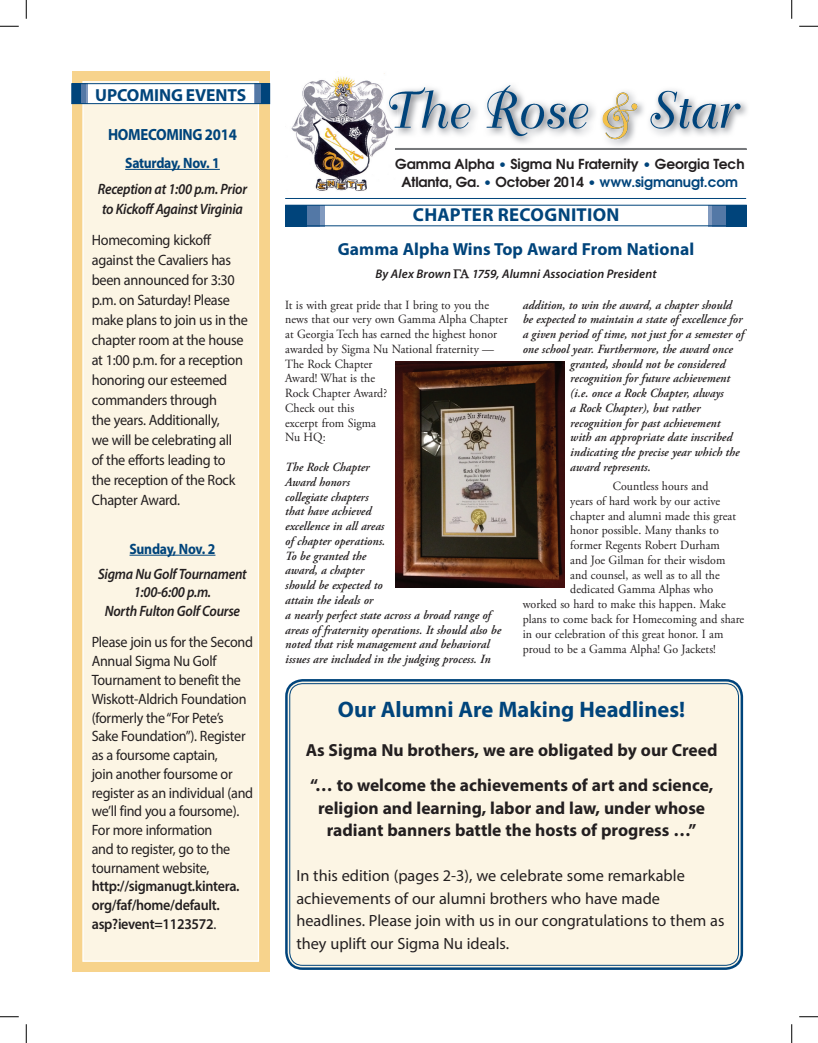
<style>
.page{position:relative;width:818px;height:1043px;background:#fff}
.page>*{position:absolute;margin:0;border:0;box-sizing:border-box;transform-origin:0 0}
.t1{font:700 22.5px "Myriad Pro";color:#00447b}
.t2{font:700 18.75px "Myriad Pro";letter-spacing:.015em;color:#00447b}
.t3{font:700 17.5px/35px "Myriad Pro";color:#231f20}
.t4{font:700 17.5px "Myriad Pro";color:#00447b}
.t5{font:16.25px/22.5px "Myriad Pro";color:#231f20}
.t6{font:700 16.25px "Myriad Pro";letter-spacing:-.02em;color:#00447b;scale:.91 1}
.t7{font:15px/20px "Myriad Pro";letter-spacing:-.02em;color:#231f20;scale:.95 1}
.t8{font:15px/18.8px "Myriad Pro";letter-spacing:-.02em;color:#231f20;scale:.94 1}
.t9{font:italic 600 15px/18.1px "Myriad Pro";letter-spacing:-.02em;color:#231f20;scale:.91 1}
.t10{font:600 15px/18.8px "Myriad Pro";letter-spacing:-.02em;color:#231f20;scale:.94 1}
.t11{font:700 15px "Myriad Pro";letter-spacing:-.02em;color:#00447b;scale:.91 1}
.t12{font:700 13.75px/17.8px "Te X Gyre Adventor";letter-spacing:-.01em;color:#231f20;text-align:center}
.t13{font:italic 600 12.5px/14.8px "Adobe Garamond Pro";letter-spacing:.005em;color:#231f20;scale:.95 1}
.t14{font:12.5px/14.8px "Adobe Garamond Pro";letter-spacing:.005em;color:#231f20;scale:.95 1}
.t15{font:italic 600 12.5px "Myriad Pro";letter-spacing:.01em;color:#231f20}
.s1{font-weight:400}
.s2{color:#00447b}
.s3{font-family:"Greek";font-weight:700;font-style:normal}
</style>
<div class="page">
<img style="left:291px;top:73px;width:107px;height:118px">
<hr style="left:285px;top:198px;width:461px;height:1px;background:#00447b">
<img style="left:386px;top:82px;width:361px;height:66px">
<img style="left:386px;top:86px;width:359px;height:56px">
<img style="left:600px;top:86px;width:40px;height:56px">
<div style="left:72px;top:71px;width:197px;height:900px;background:#f7d38c"></div>
<div style="left:82px;top:81px;width:177px;height:880px;background:#fcf5e4;border:1px solid #fff"></div>
<div style="left:74px;top:83px;width:195px;height:20px;background:#fff"></div>
<div style="left:79px;top:83px;width:9px;height:21px;background:#819abf"></div>
<div style="left:77px;top:83px;width:9px;height:21px;background:#5378a6"></div>
<div style="left:72px;top:83px;width:9px;height:21px;background:#00447b"></div>
<div style="left:253px;top:83px;width:9px;height:21px;background:#819abf"></div>
<div style="left:255px;top:83px;width:9px;height:21px;background:#5378a6"></div>
<div style="left:261px;top:83px;width:9px;height:21px;background:#00447b"></div>
<div style="left:71px;top:83px;width:199px;height:21px;border:1px solid #00447b"></div>
<hr style="left:125px;top:169px;width:95px;height:1px;background:#00447b">
<hr style="left:129px;top:555px;width:86px;height:1px;background:#00447b">
<div style="left:304px;top:205px;width:20px;height:21px;background:#819abf"></div>
<div style="left:300px;top:205px;width:20px;height:21px;background:#5378a6"></div>
<div style="left:285px;top:205px;width:22px;height:21px;background:#00447b"></div>
<div style="left:708px;top:205px;width:20px;height:21px;background:#819abf"></div>
<div style="left:712px;top:205px;width:21px;height:21px;background:#5378a6"></div>
<div style="left:725px;top:205px;width:21px;height:21px;background:#00447b"></div>
<div style="left:285px;top:205px;width:461px;height:21px;border:1px solid #00447b"></div>
<div style="left:288px;top:681px;width:452px;height:286px;background:#fcf5e4;border-radius:15px"></div>
<div style="left:285px;top:679px;width:458px;height:290px;border:2px solid #00447b;border-radius:16px"></div>
<div style="left:289px;top:683px;width:449px;height:282px;border:1px solid #00447b;border-radius:13px"></div>
<img style="left:395px;top:362px;width:169px;height:225px">
<svg style="left:0;top:25px;width:19px;height:2px"></svg>
<svg style="left:799px;top:25px;width:19px;height:2px"></svg>
<svg style="left:0;top:1016px;width:19px;height:1px"></svg>
<svg style="left:799px;top:1016px;width:19px;height:1px"></svg>
<svg style="left:25px;top:0;width:2px;height:19px"></svg>
<svg style="left:25px;top:1024px;width:2px;height:18px"></svg>
<svg style="left:791px;top:0;width:1px;height:19px"></svg>
<svg style="left:791px;top:1024px;width:1px;height:18px"></svg>
<h3 class="t4" style="left:95px;top:83px;width:153px">UPCOMING EVENTS</h3>
<h3 class="t6" style="left:108px;top:124px;width:143px">HOMECOMING 2014</h3>
<p class="t11" style="left:125px;top:153px;width:105px">Saturday, Nov. 1</p>
<p class="t9" style="left:98px;top:178px;width:165px;line-height:20px">Reception at 1:00 p.m. Prior to Kickoff Against Virginia</p>
<p class="t7" style="left:92px;top:230px;width:166px">Homecoming kickoff against the Cavaliers has been announced for 3:30 p.m. on Saturday! Please make plans to join us in the chapter room at the house at 1:00 p.m. for a reception honoring our esteemed commanders through<br>the years. Additionally,<br>we will be celebrating all<br>of the efforts leading to the reception of the Rock<br>Chapter Award.</p>
<p class="t11" style="left:129px;top:539px;width:96px">Sunday, Nov. 2</p>
<p class="t9" style="left:98px;top:565px;width:165px;text-align:center">Sigma Nu Golf Tournament<br>1:00-6:00 p.m.<br>North Fulton Golf Course</p>
<p class="t8" style="left:92px;top:633px;width:173px">Please join us for the Second<br>Annual Sigma Nu Golf<br>Tournament to benefit the<br>Wiskott-Aldrich Foundation (formerly the “For Pete’s<br>Sake Foundation”). Register as a foursome captain,<br>join another foursome or register as an individual (and we’ll find you a foursome).<br>For more information<br>and to register, go to the tournament website,</p>
<p class="t10" style="left:92px;top:876px;width:159px">http://sigmanugt.kintera. org/faf/home/default. asp?ievent=1123572<span class="s1">.</span></p>
<p class="t12" style="left:395px;top:153px;width:351px">Gamma Alpha <span class="s2">•</span> Sigma Nu Fraternity <span class="s2">•</span> Georgia Tech<br>Atlanta, Ga. <span class="s2">•</span> October 2014 <span class="s2">• www.sigmanugt.com</span></p>
<h2 class="t2" style="left:413px;top:203px;width:208px">CHAPTER RECOGNITION</h2>
<h3 class="t4" style="left:337px;top:237px;width:358px">Gamma Alpha Wins Top Award From National</h3>
<p class="t15" style="left:375px;top:266px;width:282px">By Alex Brown <span class="s3">GA</span> 1759, Alumni Association President</p>
<p class="t14" style="left:285px;top:298px;width:236px">It is with great pride that I bring to you the news that our very own Gamma Alpha Chapter at Georgia Tech has earned the highest honor awarded by Sigma Nu National fraternity —<br>The Rock Chapter<br>Award! What is the<br>Rock Chapter Award?<br>Check out this<br>excerpt from Sigma<br>Nu HQ:</p>
<p class="t13" style="left:285px;top:460px;width:229px">The Rock Chapter<br>Award honors<br>collegiate chapters<br>that have achieved<br>excellence in all areas<br>of chapter operations.<br>To be granted the<br>award, a chapter<br>should be expected to<br>attain the ideals or<br>a nearly perfect state across a broad range of areas of fraternity operations. It should also be noted that risk management and behavioral issues are included in the judging process. In</p>
<p class="t13" style="left:522px;top:298px;width:221px">addition, to win the award, a chapter should</p>
<p class="t13" style="left:522px;top:312px;width:233px">be expected to maintain a state of excellence for</p>
<p class="t13" style="left:522px;top:327px;width:234px">a given period of time, not just for a semester of</p>
<p class="t13" style="left:522px;top:342px;width:222px">one school year. Furthermore, the award once</p>
<p class="t13" style="left:570px;top:357px;width:165px">granted, should not be considered</p>
<p class="t13" style="left:570px;top:371px;width:170px">recognition for future achievement</p>
<p class="t13" style="left:570px;top:386px;width:163px">(i.e. once a Rock Chapter, always</p>
<p class="t13" style="left:570px;top:401px;width:138px">a Rock Chapter), but rather</p>
<p class="t13" style="left:570px;top:416px;width:159px">recognition for past achievement</p>
<p class="t13" style="left:570px;top:430px;width:172px">with an appropriate date inscribed</p>
<p class="t13" style="left:570px;top:445px;width:180px">indicating the precise year which the</p>
<p class="t13" style="left:570px;top:460px;width:86px">award represents.</p>
<p class="t14" style="left:612px;top:479px;width:102px">Countless hours and</p>
<p class="t14" style="left:570px;top:494px;width:159px">years of hard work by our active</p>
<p class="t14" style="left:570px;top:509px;width:176px">chapter and alumni made this great</p>
<p class="t14" style="left:570px;top:523px;width:158px">honor possible. Many thanks to</p>
<p class="t14" style="left:570px;top:538px;width:159px">former Regents Robert Durham</p>
<p class="t14" style="left:570px;top:553px;width:165px">and Joe Gilman for their wisdom</p>
<p class="t14" style="left:570px;top:568px;width:159px">and counsel, as well as to all the</p>
<p class="t14" style="left:570px;top:582px;width:152px">dedicated Gamma Alphas who</p>
<p class="t14" style="left:522px;top:597px;width:215px">worked so hard to make this happen. Make</p>
<p class="t14" style="left:522px;top:612px;width:235px">plans to come back for Homecoming and share</p>
<p class="t14" style="left:522px;top:627px;width:213px">in our celebration of this great honor. I am</p>
<p class="t14" style="left:522px;top:641px;width:205px">proud to be a Gamma Alpha! Go Jackets!</p>
<h1 class="t1" style="left:338px;top:695px;width:349px">Our Alumni Are Making Headlines!</h1>
<h3 class="t3" style="left:306px;top:732px;width:413px">As Sigma Nu brothers, we are obligated by our Creed “… to welcome the achievements of art and science,</h3>
<h3 class="t3" style="left:318px;top:796px;width:388px;line-height:22.5px;text-align:center">religion and learning, labor and law, under whose radiant banners battle the hosts of progress …”</h3>
<h3 class="t5" style="left:296px;top:864px;width:429px">In this edition (pages 2-3), we celebrate some remarkable achievements of our alumni brothers who have made headlines. Please join with us in our congratulations to them as they uplift our Sigma Nu ideals.</h3>
</div>
